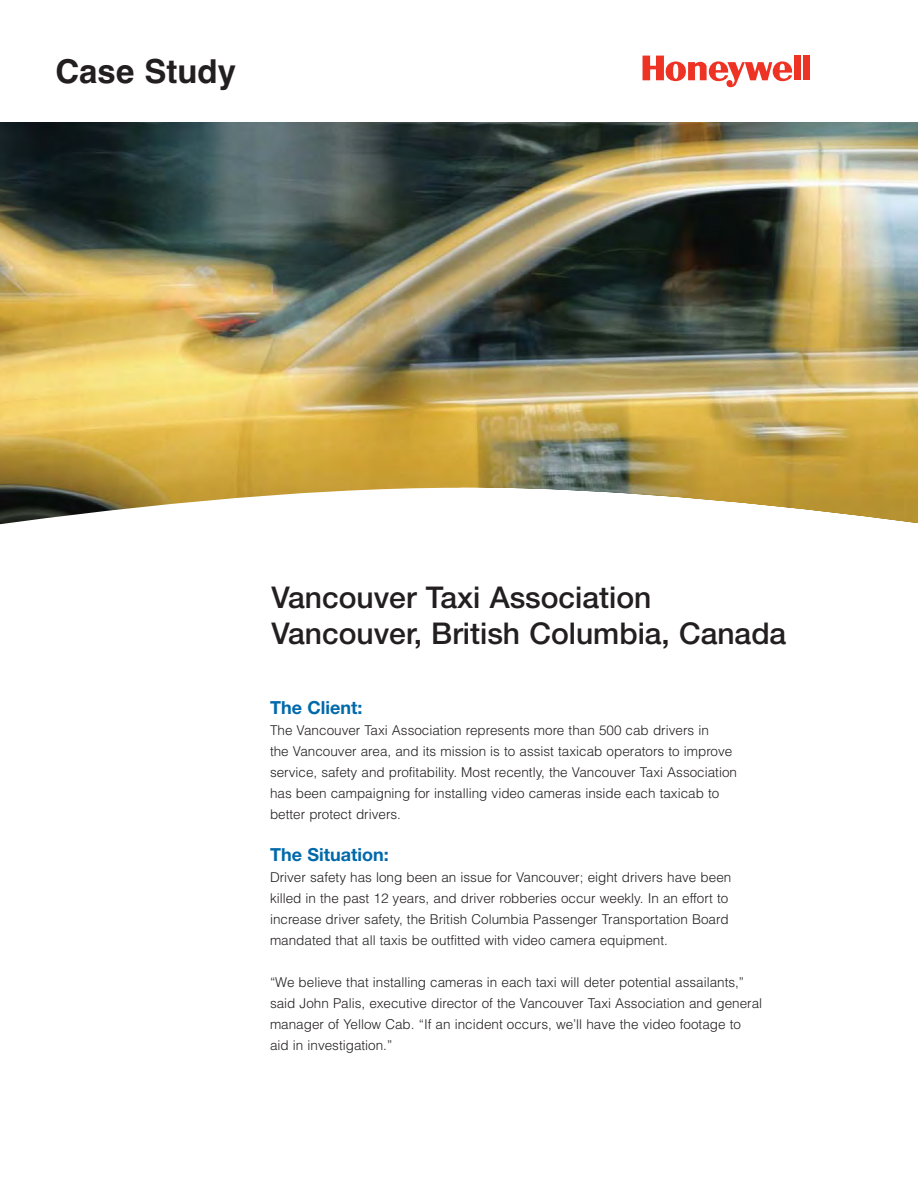
<style>
.page{position:relative;width:918px;height:1188px;background:#fff}
.page>*{position:absolute;margin:0;border:0;box-sizing:border-box;transform-origin:0 0}
.t1{font:700 33px "Helvetica";color:#231f20}
.t2{font:500 30px/36px "Helvetica Neue";color:#231f20}
.t3{font:700 18px "Helvetica Neue";color:#0069aa}
.t4{font:300 13.5px/21px "Helvetica";color:#231f20}
</style>
<div class="page">
<img style="left:0;top:123px;width:918px;height:365px">
<svg style="left:0;top:488px;width:918px;height:37px"></svg>
<div style="left:794px;top:56px;width:7px;height:24px;background:#ee3224"></div>
<div style="left:803px;top:56px;width:7px;height:24px;background:#ee3224"></div>
<svg style="left:643px;top:56px;width:149px;height:31px"></svg>
<h1 class="t1" style="left:56px;top:59px;width:182px">Case Study</h1>
<h2 class="t2" style="left:272px;top:582px;width:516px">Vancouver Taxi Association<br>Vancouver, British Columbia, Canada</h2>
<h3 class="t3" style="left:270px;top:701px;width:94px">The Client:</h3>
<p class="t4" style="left:270px;top:721px;width:469px">The Vancouver Taxi Association represents more than 500 cab drivers in<br>the Vancouver area, and its mission is to assist taxicab operators to improve service, safety and profitability. Most recently, the Vancouver Taxi Association has been campaigning for installing video cameras inside each taxicab to better protect drivers.</p>
<h3 class="t3" style="left:270px;top:848px;width:120px">The Situation:</h3>
<p class="t4" style="left:270px;top:868px;width:463px">Driver safety has long been an issue for Vancouver; eight drivers have been killed in the past 12 years, and driver robberies occur weekly. In an effort to increase driver safety, the British Columbia Passenger Transportation Board mandated that all taxis be outfitted with video camera equipment.</p>
<p class="t4" style="left:270px;top:973px;width:494px">“We believe that installing cameras in each taxi will deter potential assailants,” said John Palis, executive director of the Vancouver Taxi Association and general manager of Yellow Cab. “If an incident occurs, we’ll have the video footage to aid in investigation.”</p>
</div>
